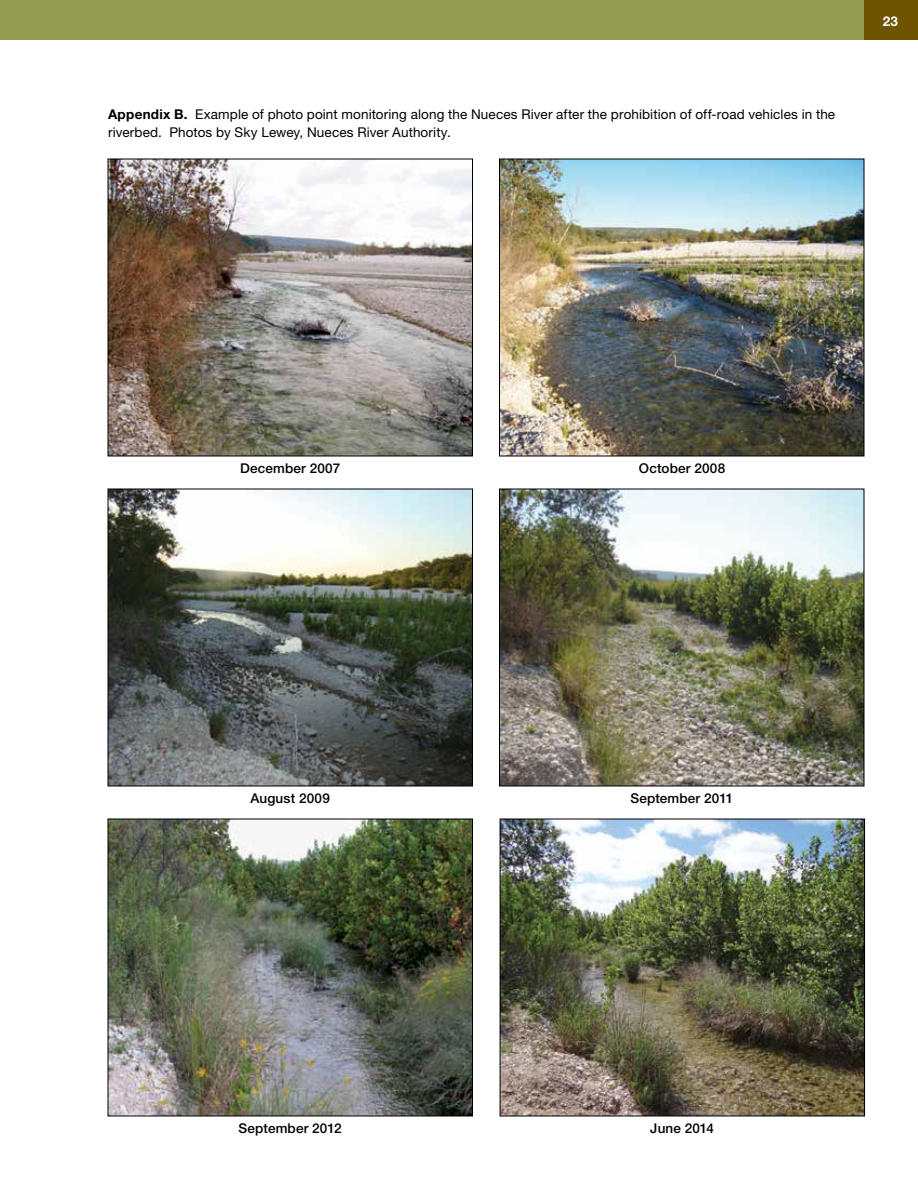
<style>
.page{position:relative;width:918px;height:1188px;background:#fff}
.page>*{position:absolute;margin:0;border:0;box-sizing:border-box;transform-origin:0 0}
.t1{font:13.5px/18px "Helvetica Neue";letter-spacing:.01em;color:#000}
.t2{font:500 13.5px "Helvetica Neue";letter-spacing:.015em;color:#000}
.t3{font:700 13.5px "Helvetica Neue";color:#fff}
.s1{font-weight:700}
</style>
<div class="page">
<div style="left:0;top:0;width:864px;height:40px;background:#939b50"></div>
<div style="left:864px;top:0;width:54px;height:40px;background:#6e5300"></div>
<img style="left:110px;top:161px;width:361px;height:293px">
<div style="left:108px;top:159px;width:365px;height:297px;border:1px solid #000"></div>
<img style="left:501px;top:161px;width:361px;height:293px">
<div style="left:499px;top:159px;width:365px;height:297px;border:1px solid #000"></div>
<img style="left:501px;top:491px;width:361px;height:293px">
<div style="left:499px;top:489px;width:365px;height:297px;border:1px solid #000"></div>
<img style="left:110px;top:491px;width:361px;height:293px">
<div style="left:108px;top:489px;width:365px;height:297px;border:1px solid #000"></div>
<img style="left:110px;top:821px;width:361px;height:293px">
<div style="left:108px;top:819px;width:365px;height:297px;border:1px solid #000"></div>
<img style="left:502px;top:821px;width:361px;height:293px">
<div style="left:500px;top:819px;width:365px;height:297px;border:1px solid #000"></div>
<p class="t1" style="left:108px;top:106px;width:729px"><span class="s1">Appendix B.</span> Example of photo point monitoring along the Nueces River after the prohibition of off-road vehicles in the riverbed. Photos by Sky Lewey, Nueces River Authority.</p>
<p class="t3" style="left:883px;top:16px;width:17px">23</p>
<p class="t2" style="left:240px;top:463px;width:102px">December 2007</p>
<p class="t2" style="left:639px;top:463px;width:88px">October 2008</p>
<p class="t2" style="left:250px;top:793px;width:81px">August 2009</p>
<p class="t2" style="left:631px;top:793px;width:104px">September 2011</p>
<p class="t2" style="left:239px;top:1123px;width:105px">September 2012</p>
<p class="t2" style="left:650px;top:1123px;width:65px">June 2014</p>
</div>
